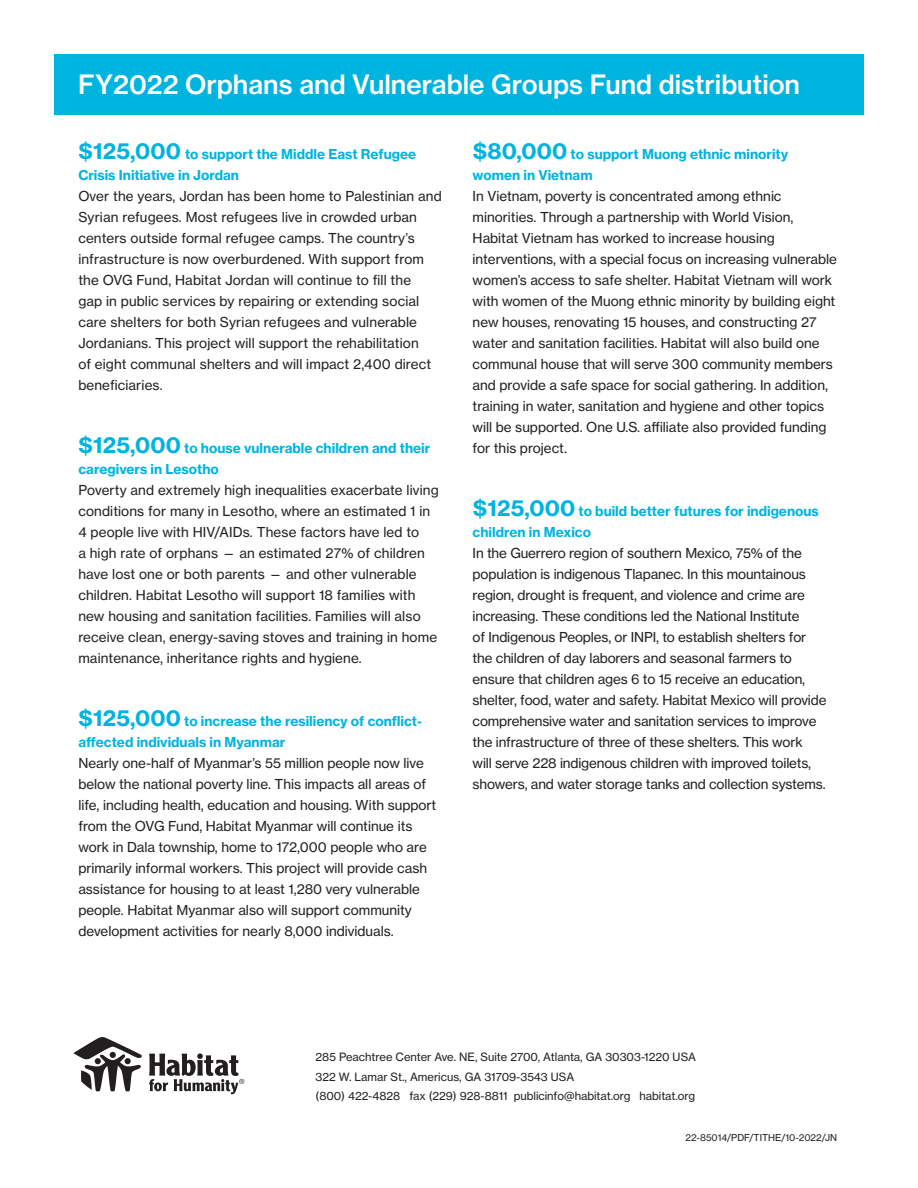
<style>
.page{position:relative;width:918px;height:1188px;background:#fff}
.page>*{position:absolute;margin:0;border:0;box-sizing:border-box;transform-origin:0 0}
.Callout_Second_2_1{font:26.25px "N Haas Grotesk TX Pro 65 Md";color:#fff}
.Body_Small{font:13.5px/21px "N Haas Grotesk TX Pro 55 Rg";color:#231f20}
.Subheads_Cap_638{font:13.5px/21px "N Haas Grotesk TX Pro 55 Rg";letter-spacing:.01em;color:#231f20}
.Subheads_Cap_638-2{font:13.5px/21px "N Haas Grotesk TX Pro 75 Bd";color:#00b4e0}
.Contact_bar{font:11.25px/19.5px "N Haas Grotesk TX Pro 55 Rg";color:#231f20}
.Body_Small-2{font:9.3px "N Haas Grotesk TX Pro 55 Rg";color:#231f20}
.s1{font-size:21px}
</style>
<div class="page">
<div style="left:54px;top:54px;width:810px;height:61px;background:#00b4e0"></div>
<svg style="left:73px;top:1037px;width:69px;height:55px"></svg>
<svg style="left:149px;top:1053px;width:95px;height:41px"></svg>
<p class="Callout_Second_2_1" style="left:78px;top:68px;width:723px">FY2022 Orphans and Vulnerable Groups Fund distribution</p>
<p class="Subheads_Cap_638-2" style="left:78px;top:143px;width:339px"><span class="s1">$125,000</span> to support the Middle East Refugee<br>Crisis Initiative in Jordan</p>
<p class="Subheads_Cap_638" style="left:78px;top:185px;width:365px">Over the years, Jordan has been home to Palestinian and Syrian refugees. Most refugees live in crowded urban centers outside formal refugee camps. The country’s infrastructure is now overburdened. With support from the OVG Fund, Habitat Jordan will continue to fill the<br>gap in public services by repairing or extending social care shelters for both Syrian refugees and vulnerable Jordanians. This project will support the rehabilitation<br>of eight communal shelters and will impact 2,400 direct beneficiaries.</p>
<p class="Subheads_Cap_638-2" style="left:78px;top:437px;width:353px"><span class="s1">$125,000</span> to house vulnerable children and their caregivers in Lesotho</p>
<p class="Body_Small" style="left:78px;top:479px;width:362px">Poverty and extremely high inequalities exacerbate living conditions for many in Lesotho, where an estimated 1 in 4 people live with HIV/AIDs. These factors have led to<br>a high rate of orphans — an estimated 27% of children have lost one or both parents — and other vulnerable children. Habitat Lesotho will support 18 families with new housing and sanitation facilities. Families will also receive clean, energy-saving stoves and training in home maintenance, inheritance rights and hygiene.</p>
<p class="Subheads_Cap_638-2" style="left:78px;top:710px;width:345px"><span class="s1">$125,000</span> to increase the resiliency of conflict&shy;affected individuals in Myanmar</p>
<p class="Body_Small" style="left:78px;top:752px;width:359px">Nearly one-half of Myanmar’s 55 million people now live below the national poverty line. This impacts all areas of life, including health, education and housing. With support from the OVG Fund, Habitat Myanmar will continue its work in Dala township, home to 172,000 people who are primarily informal workers. This project will provide cash assistance for housing to at least 1,280 very vulnerable people. Habitat Myanmar also will support community development activities for nearly 8,000 individuals.</p>
<p class="Subheads_Cap_638-2" style="left:473px;top:143px;width:317px"><span class="s1">$80,000</span> to support Muong ethnic minority women in Vietnam</p>
<p class="Body_Small" style="left:473px;top:185px;width:366px">In Vietnam, poverty is concentrated among ethnic minorities. Through a partnership with World Vision, Habitat Vietnam has worked to increase housing interventions, with a special focus on increasing vulnerable women’s access to safe shelter. Habitat Vietnam will work with women of the Muong ethnic minority by building eight new houses, renovating 15 houses, and constructing 27 water and sanitation facilities. Habitat will also build one communal house that will serve 300 community members and provide a safe space for social gathering. In addition, training in water, sanitation and hygiene and other topics will be supported. One U.S. affiliate also provided funding for this project.</p>
<p class="Subheads_Cap_638-2" style="left:473px;top:500px;width:348px"><span class="s1">$125,000</span> to build better futures for indigenous children in Mexico</p>
<p class="Body_Small" style="left:473px;top:542px;width:355px">In the Guerrero region of southern Mexico, 75% of the population is indigenous Tlapanec. In this mountainous region, drought is frequent, and violence and crime are increasing. These conditions led the National Institute<br>of Indigenous Peoples, or INPI, to establish shelters for the children of day laborers and seasonal farmers to ensure that children ages 6 to 15 receive an education, shelter, food, water and safety. Habitat Mexico will provide comprehensive water and sanitation services to improve the infrastructure of three of these shelters. This work<br>will serve 228 indigenous children with improved toilets, showers, and water storage tanks and collection systems.</p>
<p class="Contact_bar" style="left:316px;top:1047px;width:382px">285 Peachtree Center Ave. NE, Suite 2700, Atlanta, GA 30303-1220 USA</p>
<p class="Contact_bar" style="left:316px;top:1067px;width:381px">322 W. Lamar St., Americus, GA 31709-3543 USA<br>(800) 422-4828 fax (229) 928-8811 publicinfo@habitat.org habitat.org</p>
<p class="Body_Small-2" style="left:686px;top:1131px;width:153px">22-85014/PDF/TITHE/10-2022/JN</p>
</div>
